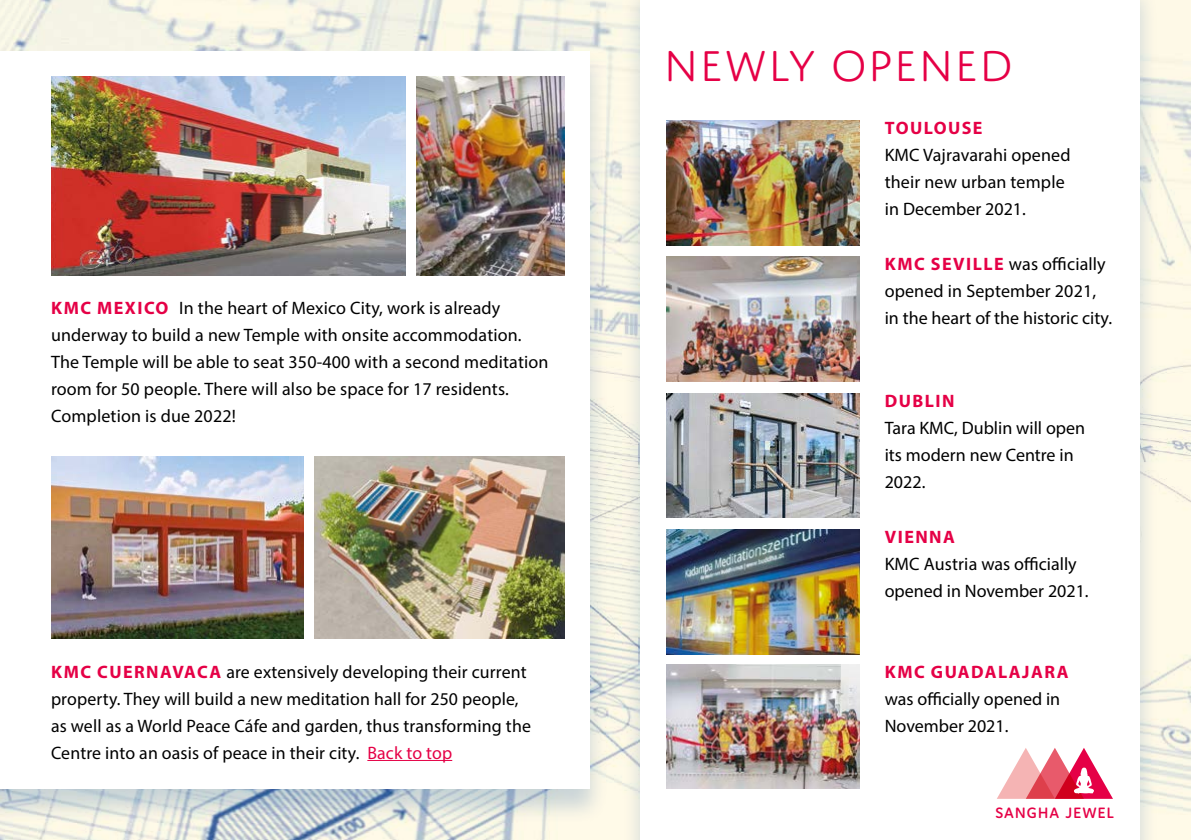
<style>
.page{position:relative;width:1191px;height:840px;background:#fff}
.page>*{position:absolute;margin:0;border:0;box-sizing:border-box;transform-origin:0 0}
.t1{font:300 46px "Domus Titling";letter-spacing:.015em;color:#e50046}
.t2{font:18px/27px "Myriad Pro";letter-spacing:.01em;color:#000}
.t3{font:700 18px "Myriad Pro";letter-spacing:.08em;color:#e50046}
.t4{font:600 16px "Domus";letter-spacing:.075em;color:#e50046}
.s1{font-weight:700;color:#e50046}
.s2{color:#e50046}
</style>
<div class="page">
<img style="left:0;top:0;width:1191px;height:839px">
<div style="left:0;top:50px;width:608px;height:774px;background:#00489a;opacity:.21"></div>
<div style="left:0;top:51px;width:590px;height:737px;background:#fff"></div>
<div style="left:622px;top:0;width:536px;height:839px;background:#00489a;opacity:.21"></div>
<div style="left:641px;top:0;width:499px;height:839px;background:#fff"></div>
<img style="left:51px;top:77px;width:354px;height:198px">
<img style="left:417px;top:77px;width:147px;height:198px">
<img style="left:51px;top:456px;width:252px;height:182px">
<img style="left:315px;top:456px;width:249px;height:182px">
<hr style="left:367px;top:759px;width:85px;height:1px;background:#e50046">
<img style="left:666px;top:120px;width:193px;height:125px">
<img style="left:666px;top:664px;width:193px;height:124px">
<img style="left:666px;top:529px;width:193px;height:124px">
<img style="left:666px;top:393px;width:193px;height:124px">
<img style="left:666px;top:257px;width:193px;height:124px">
<svg style="left:997px;top:748px;width:116px;height:50px"></svg>
<p class="t2" style="left:51px;top:294px;width:499px"><span class="s1">KMC MEXICO</span> In the heart of Mexico City, work is already underway to build a new Temple with onsite accommodation.<br>The Temple will be able to seat 350-400 with a second meditation room for 50 people. There will also be space for 17 residents.<br>Completion is due 2022!</p>
<p class="t2" style="left:51px;top:657px;width:481px"><span class="s1">KMC CUERNAVACA</span> are extensively developing their current property. They will build a new meditation hall for 250 people, as well as a World Peace Cáfe and garden, thus transforming the Centre into an oasis of peace in their city. <span class="s2">Back to top</span></p>
<h1 class="t1" style="left:663px;top:41px;width:351px">NEWLY OPENED</h1>
<p class="t3" style="left:885px;top:116px;width:99px">TOULOUSE</p>
<p class="t2" style="left:884px;top:141px;width:187px">KMC Vajravarahi opened their new urban temple in December 2021.</p>
<p class="t2" style="left:884px;top:250px;width:229px"><span class="s1">KMC SEVILLE</span> was officially opened in September 2021, in the heart of the historic city.</p>
<p class="t3" style="left:885px;top:388px;width:71px">DUBLIN</p>
<p class="t2" style="left:884px;top:413px;width:202px">Tara KMC, Dublin will open its modern new Centre in<br>2022.</p>
<p class="t3" style="left:885px;top:524px;width:72px">VIENNA</p>
<p class="t2" style="left:884px;top:549px;width:205px">KMC Austria was officially opened in November 2021.</p>
<p class="t3" style="left:885px;top:659px;width:185px">KMC GUADALAJARA</p>
<p class="t2" style="left:884px;top:684px;width:177px">was officially opened in<br>November 2021.</p>
<p class="t4" style="left:995px;top:803px;width:120px">SANGHA JEWEL</p>
</div>
